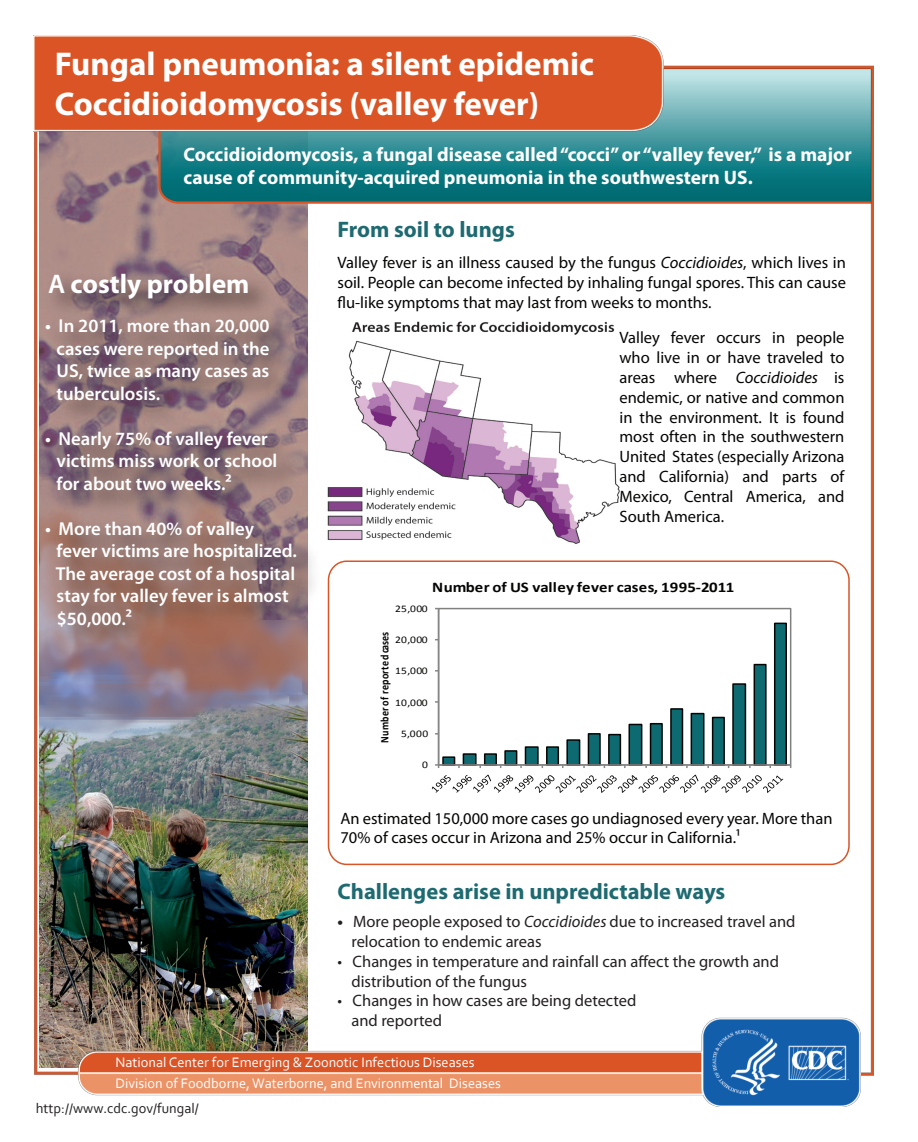
<style>
.page{position:relative;width:918px;height:1142px;background:#fff}
.page>*{position:absolute;margin:0;border:0;box-sizing:border-box;transform-origin:0 0}
.t1{font:700 33px/39.6px "Myriad Pro";color:#fff}
.t2{font:700 27px "Myriad Pro";color:#fff}
.t3{font:700 22.5px "Myriad Pro";color:#1e6a71}
.t4{font:700 19.5px/23.4px "Myriad Pro";color:#fff}
.t5{font:600 18.75px/22.5px "Myriad Pro";color:#fff}
.t6{font:16.5px/19.8px "Myriad Pro";color:#040503;text-align:justify}
.t7{font:16.5px/19.8px "Myriad Pro";color:#231f20}
.t8{font:700 14.7px "Calibri";letter-spacing:.01em;color:#050504;scale:1.14 1}
.t9{font:14.4px/20.5px "Corbel";color:#fff}
.t10{font:14.4px "Corbel";color:#231f20}
.t11{font:700 11.55px "Calibri";letter-spacing:.03em;color:#050504;scale:.88 1}
.t12{font:10.05px "Calibri";letter-spacing:.03em;color:#050504;scale:1.14 1}
.s1{font-weight:600}
.s2{font-style:italic}
.s3{font-weight:700}
.s4{font-family:"Myriad Pro"}
</style>
<div class="page">
<img style="left:33px;top:36px;width:841px;height:1070px">
<img style="left:36px;top:256px;width:248px;height:77px">
<img style="left:321px;top:316px;width:303px;height:233px">
<h1 class="t1" style="left:55px;top:43px;width:541px">Fungal pneumonia: a silent epidemic<br>Coccidioidomycosis (valley fever)</h1>
<h2 class="t4" style="left:184px;top:142px;width:670px">Coccidioidomycosis, a fungal disease called “cocci” or “valley fever,” is a major cause of community-acquired pneumonia in the southwestern US.</h2>
<h2 class="t2" style="left:48px;top:266px;width:203px"><span class="s1">A</span> costly problem</h2>
<p class="t5" style="left:57px;top:314px;width:214px;text-align:justify;text-indent:-12px">• In 2011, more than 20,000 cases were reported in the US, twice as many cases as tuberculosis.</p>
<p class="t5" style="left:57px;top:427px;width:222px;text-indent:-12px">• Nearly 75% of valley fever victims miss work or school for about two weeks.2</p>
<p class="t5" style="left:56px;top:517px;width:242px;text-indent:-11px">• More than 40% of valley fever victims are hospitalized.<br>The average cost of a hospital stay for valley fever is almost $50,000.2</p>
<h3 class="t3" style="left:338px;top:215px;width:179px">From soil to lungs</h3>
<p class="t6" style="left:337px;top:253px;width:510px">Valley fever is an illness caused by the fungus <span class="s2">Coccidioides</span>, which lives in soil. People can become infected by inhaling fungal spores. This can cause flu-like symptoms that may last from weeks to months.</p>
<p class="t6" style="left:620px;top:328px;width:227px">Valley fever occurs in people who live in or have traveled to areas where <span class="s2">Coccidioides</span> is endemic, or native and common</p>
<p class="t6" style="left:620px;top:427px;width:227px">most often in the southwestern United States (especially Arizona and California) and parts of Mexico, Central America, and South America.</p>
<p class="t6" style="left:620px;top:407px;width:226px">in the environment. It is found</p>
<p class="t8" style="left:432px;top:577px;width:267px">Number of US valley fever cases, 1995-2011</p>
<p class="t12" style="left:395px;top:602px;width:30px">25,000</p>
<p class="t11" style="left:377px;top:743px;width:128px;rotate:-90deg">Number of reported cases</p>
<p class="t12" style="left:395px;top:633px;width:30px">20,000</p>
<p class="t12" style="left:395px;top:664px;width:30px">15,000</p>
<p class="t12" style="left:395px;top:696px;width:30px">10,000</p>
<p class="t12" style="left:401px;top:727px;width:25px">5,000</p>
<p class="t12" style="left:422px;top:758px;width:7px">0</p>
<p class="t6" style="left:340px;top:808px;width:494px">An estimated 150,000 more cases go undiagnosed every year. More than<br>70% of cases occur in Arizona and 25% occur in California.1</p>
<h3 class="t3" style="left:338px;top:876px;width:389px">Challenges arise in unpredictable ways</h3>
<p class="t7" style="left:351px;top:911px;width:445px;text-indent:-14px"><span class="s3">•</span> More people exposed to <span class="s2">Coccidioides</span> due to increased travel and relocation to endemic areas</p>
<p class="t7" style="left:351px;top:951px;width:429px;text-indent:-14px">• Changes in temperature and rainfall can affect the growth and distribution of the fungus</p>
<p class="t7" style="left:351px;top:990px;width:287px;text-indent:-14px">• Changes in how cases are being detected and reported</p>
<p class="t9" style="left:116px;top:1051px;width:387px">National Center for Emerging &amp; Zoonotic Infectious Diseases<br>Division of Foodborne, Waterborne, and Environmen<span class="s4">tal</span> Diseases</p>
<p class="t10" style="left:36px;top:1099px;width:164px">http://www.cdc.gov/fungal/</p>
</div>
